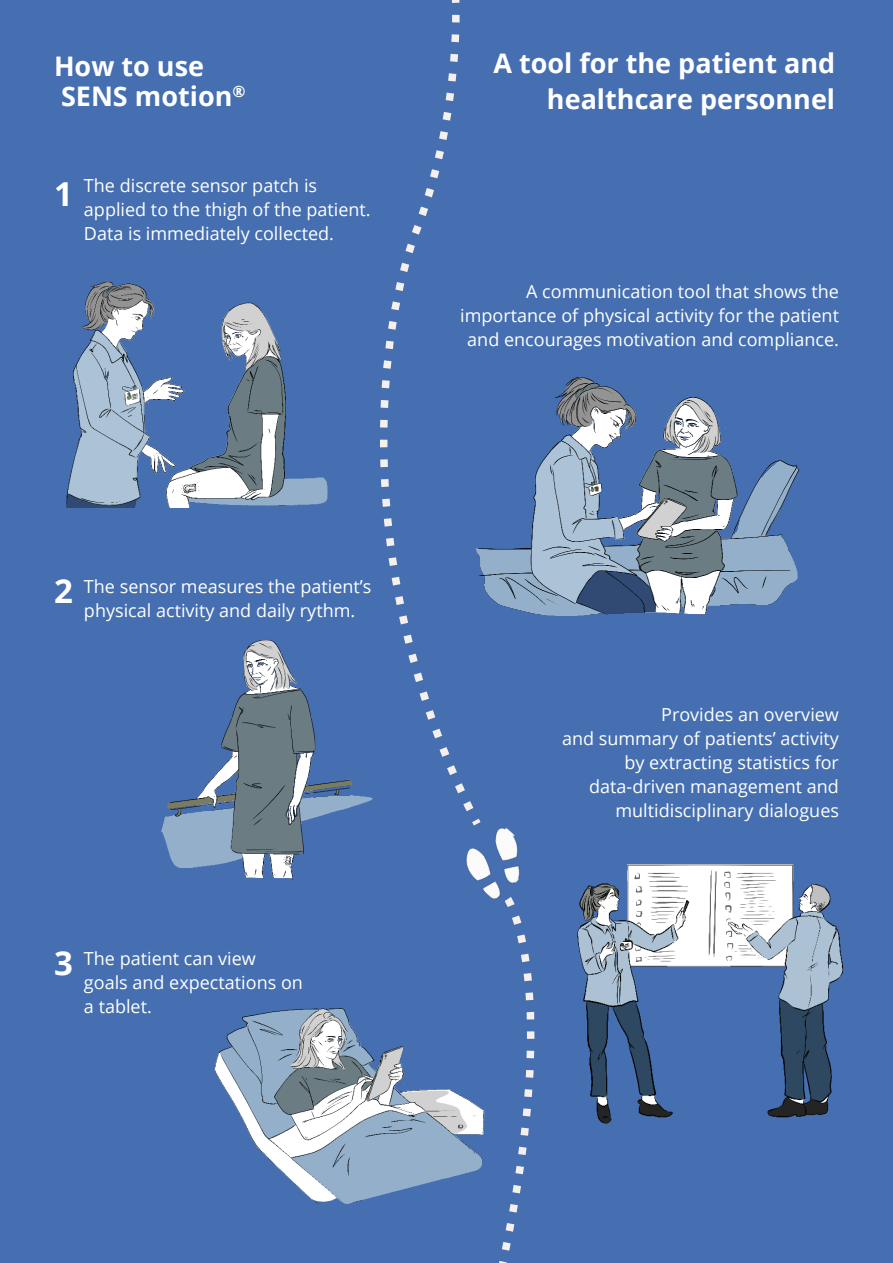
<style>
.page{position:relative;width:893px;height:1263px;background:#456fb0}
.page>*{position:absolute;margin:0;border:0;box-sizing:border-box;transform-origin:0 0}
.t1{font:700 33px "Open Sans";color:#fff}
.t2{font:700 27px "Open Sans";color:#fff}
.t3{font:18px/24px "Open Sans";color:#fff}
</style>
<div class="page">
<svg style="left:380px;top:249px;width:26px;height:395px"></svg>
<svg style="left:406px;top:0;width:73px;height:819px"></svg>
<svg style="left:499px;top:903px;width:30px;height:360px"></svg>
<img style="left:465px;top:819px;width:53px;height:84px">
<img style="left:65px;top:281px;width:263px;height:227px">
<img style="left:471px;top:367px;width:329px;height:255px">
<img style="left:214px;top:984px;width:286px;height:223px">
<img style="left:161px;top:631px;width:230px;height:249px">
<img style="left:515px;top:850px;width:328px;height:283px">
<p class="t2" style="left:54px;top:47px;width:152px">How to use</p>
<p class="t2" style="left:61px;top:77px;width:186px">SENS motion<sup>®</sup></p>
<p class="t1" style="left:54px;top:171px;width:20px">1</p>
<p class="t3" style="left:84px;top:173px;width:288px">The discrete sensor patch is applied to the thigh of the patient.<br>Data is immediately collected.</p>
<p class="t2" style="left:493px;top:44px;width:343px">A tool for the patient and</p>
<p class="t2" style="left:547px;top:80px;width:290px">healthcare personnel</p>
<p class="t3" style="left:460px;top:279px;width:380px;text-align:right">A communication tool that shows the importance of physical activity for the patient and encourages motivation and compliance.</p>
<p class="t1" style="left:54px;top:568px;width:20px">2</p>
<p class="t3" style="left:84px;top:574px;width:289px">The sensor measures the patient’s physical activity and daily rythm.</p>
<p class="t1" style="left:54px;top:940px;width:20px">3</p>
<p class="t3" style="left:84px;top:946px;width:220px">The patient can view goals and expectations on a tablet.</p>
<p class="t3" style="left:661px;top:702px;width:179px">Provides an overview</p>
<p class="t3" style="left:562px;top:726px;width:278px">and summary of patients’ activity</p>
<p class="t3" style="left:624px;top:750px;width:216px">by extracting statistics for</p>
<p class="t3" style="left:589px;top:774px;width:251px">data-driven management and</p>
<p class="t3" style="left:615px;top:798px;width:225px">multidisciplinary dialogues</p>
</div>
